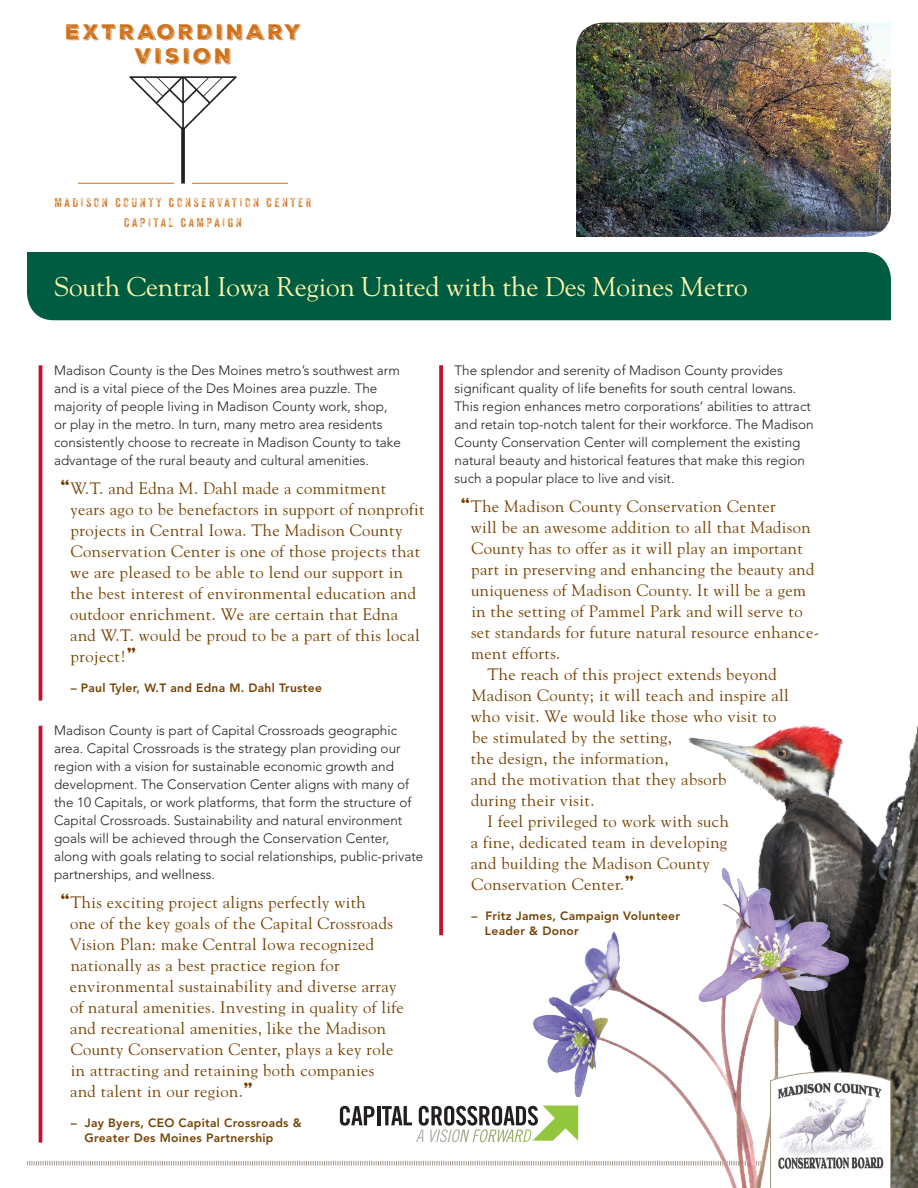
<style>
.page{position:relative;width:918px;height:1188px;background:#fff}
.page>*{position:absolute;margin:0;border:0;box-sizing:border-box;transform-origin:0 0}
.t1{font:27px "Goudy";color:#fff8ae}
.t2{font:20.25px/24.5px "Nexa Rust Sans Black Shadow 01";letter-spacing:.16em;color:#ce7018;text-align:center}
.t3{font:16.5px/21px "Goudy";letter-spacing:.025em;color:#754100}
.t4{font:300 13.5px/18px "Avenir";color:#231f20}
.t5{font:12.45px "Anodyne";letter-spacing:.2em;color:#ce7018}
.t6{font:800 12px/15px "Avenir";letter-spacing:.025em;color:#754100}
.s1{font-family:"Aachen";font-weight:700}
</style>
<div class="page">
<img style="left:688px;top:725px;width:230px;height:463px">
<div style="left:27px;top:252px;width:864px;height:68px;background:#005c41"></div>
<img style="left:576px;top:22px;width:315px;height:215px">
<hr style="left:78px;top:183px;width:96px;height:1px;background:#ce7018">
<hr style="left:192px;top:183px;width:96px;height:1px;background:#ce7018">
<svg style="left:27px;top:1161px;width:478px;height:5px"></svg>
<svg style="left:439px;top:365px;width:4px;height:570px;background:#c61e3b"></svg>
<hr style="left:39px;top:365px;width:3px;height:336px;background:#c3102f">
<hr style="left:39px;top:726px;width:3px;height:417px;background:#c3102f">
<svg style="left:130px;top:76px;width:107px;height:108px"></svg>
<svg style="left:340px;top:1106px;width:35px;height:20px"></svg>
<hr style="left:377px;top:1106px;width:3px;height:19px;background:#231f20">
<svg style="left:382px;top:1106px;width:123px;height:36px"></svg>
<img style="left:505px;top:848px;width:366px;height:340px">
<svg style="left:770px;top:1071px;width:121px;height:117px"></svg>
<p class="t2" style="left:65px;top:20px;width:237px">EXTRAORDINARY<br>VISION</p>
<p class="t5" style="left:55px;top:195px;width:258px">MADISON COUNTY CONSERVATION CENTER</p>
<p class="t5" style="left:124px;top:215px;width:119px">CAPITAL CAMPAIGN</p>
<p class="t1" style="left:54px;top:270px;width:695px">South Central Iowa Region United with the Des Moines Metro</p>
<p class="t4" style="left:54px;top:362px;width:348px">Madison County is the Des Moines metro’s southwest arm and is a vital piece of the Des Moines area puzzle. The majority of people living in Madison County work, shop, or play in the metro. In turn, many metro area residents consistently choose to recreate in Madison County to take advantage of the rural beauty and cultural amenities.</p>
<p class="t3" style="left:70px;top:477px;width:356px;text-indent:-10px"><span class="s1">“</span>W.T. and Edna M. Dahl made a commitment years ago to be benefactors in support of nonprofit projects in Central Iowa. The Madison County Conservation Center is one of those projects that we are pleased to be able to lend our support in the best interest of environmental education and outdoor enrichment. We are certain that Edna and W.T. would be proud to be a part of this local project!<span class="s1">”</span></p>
<p class="t6" style="left:71px;top:680px;width:253px">– Paul Tyler, W.T and Edna M. Dahl Trustee</p>
<p class="t4" style="left:54px;top:722px;width:371px">Madison County is part of Capital Crossroads geographic area. Capital Crossroads is the strategy plan providing our region with a vision for sustainable economic growth and development. The Conservation Center aligns with many of the 10 Capitals, or work platforms, that form the structure of Capital Crossroads. Sustainability and natural environment goals will be achieved through the Conservation Center, along with goals relating to social relationships, public-private partnerships, and wellness.</p>
<p class="t3" style="left:70px;top:891px;width:335px;text-indent:-10px"><span class="s1">“</span>This exciting project aligns perfectly with<br>one of the key goals of the Capital Crossroads Vision Plan: make Central Iowa recognized nationally as a best practice region for environmental sustainability and diverse array of natural amenities. Investing in quality of life and recreational amenities, like the Madison County Conservation Center, plays a key role in attracting and retaining both companies</p>
<p class="t3" style="left:70px;top:1080px;width:184px">and talent in our region.<span class="s1">”</span></p>
<p class="t6" style="left:84px;top:1115px;width:219px;text-indent:-14px">– Jay Byers, CEO Capital Crossroads &amp;<br>Greater Des Moines Partnership</p>
<p class="t4" style="left:455px;top:362px;width:360px">The splendor and serenity of Madison County provides significant quality of life benefits for south central Iowans.<br>This region enhances metro corporations’ abilities to attract and retain top-notch talent for their workforce. The Madison County Conservation Center will complement the existing natural beauty and historical features that make this region such a popular place to live and visit.</p>
<p class="t3" style="left:471px;top:495px;width:350px;text-indent:-10px"><span class="s1">“</span>The Madison County Conservation Center<br>will be an awesome addition to all that Madison County has to offer as it will play an important part in preserving and enhancing the beauty and uniqueness of Madison County. It will be a gem in the setting of Pammel Park and will serve to set standards for future natural resource enhance&shy;ment efforts.</p>
<p class="t3" style="left:472px;top:663px;width:318px;text-align:center">The reach of this project extends beyond<br>Madison County; it will teach and inspire all</p>
<p class="t3" style="left:471px;top:705px;width:307px">who visit. We would like those who visit to</p>
<p class="t3" style="left:472px;top:726px;width:201px">be stimulated by the setting,</p>
<p class="t3" style="left:471px;top:747px;width:199px">the design, the information,</p>
<p class="t3" style="left:471px;top:768px;width:257px">and the motivation that they absorb</p>
<p class="t3" style="left:471px;top:789px;width:125px">during their visit.</p>
<p class="t3" style="left:488px;top:810px;width:243px">I feel privileged to work with such</p>
<p class="t3" style="left:471px;top:831px;width:258px">a fine, dedicated team in developing</p>
<p class="t3" style="left:471px;top:852px;width:240px">and building the Madison County</p>
<p class="t3" style="left:472px;top:873px;width:164px">Conservation Center.<span class="s1">”</span></p>
<p class="t6" style="left:471px;top:908px;width:210px">– Fritz James, Campaign Volunteer</p>
<p class="t6" style="left:485px;top:923px;width:95px">Leader &amp; Donor</p>
</div>
